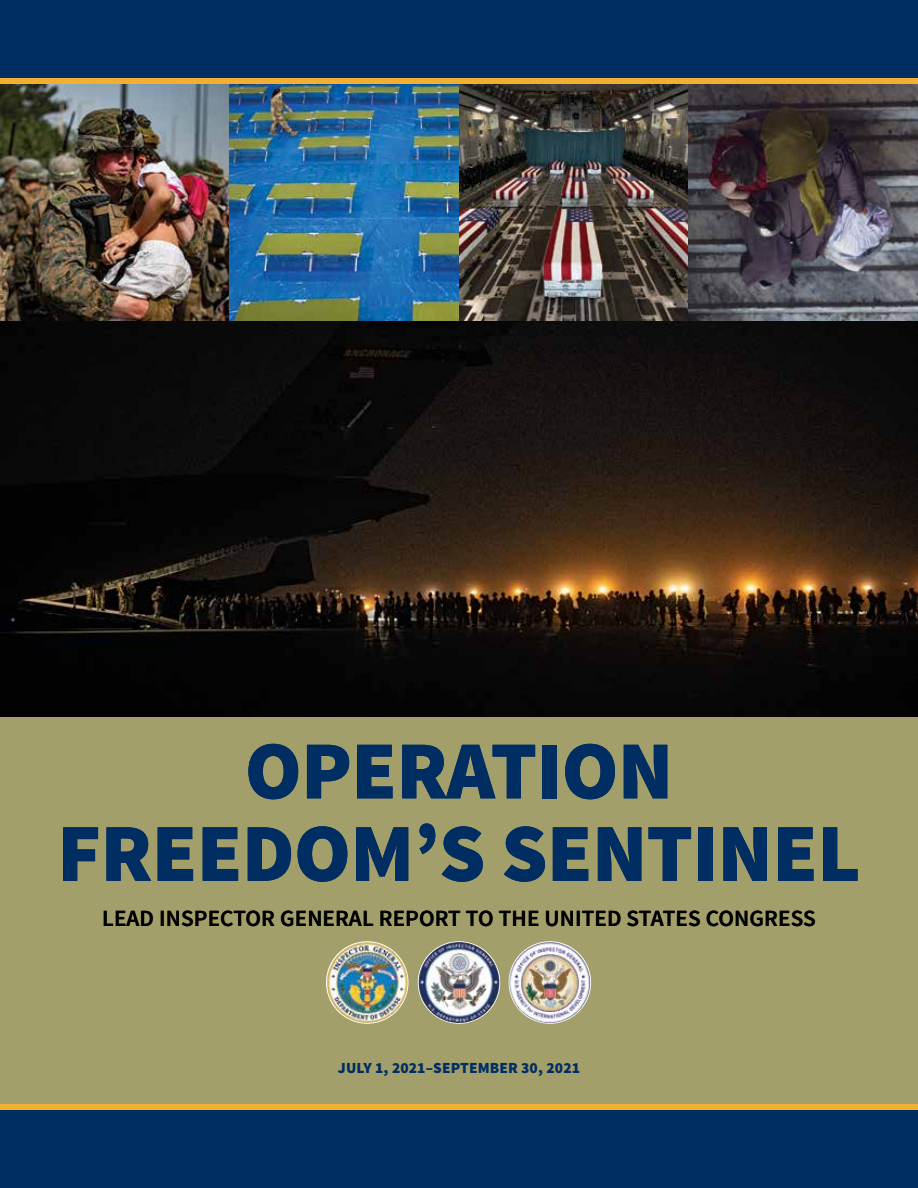
<style>
.page{position:relative;width:918px;height:1188px;background:#fff}
.page>*{position:absolute;margin:0;border:0;box-sizing:border-box;transform-origin:0 0}
.t1{font:900 82.5px/82.5px "Source Sans Pro";letter-spacing:-.01em;color:#002d62;text-align:center}
.t2{font:600 23.25px "Source Sans Pro";letter-spacing:.005em;color:#000}
.t3{font:900 15.45px "Source Sans Pro";letter-spacing:.005em;color:#002d62}
</style>
<div class="page">
<div style="left:0;top:711px;width:918px;height:396px;background:#a39f6a"></div>
<div style="left:0;top:1107px;width:918px;height:81px;background:#002d62"></div>
<svg style="left:509px;top:941px;width:82px;height:83px"></svg>
<svg style="left:326px;top:941px;width:82px;height:83px"></svg>
<div style="left:0;top:0;width:918px;height:81px;background:#002d62"></div>
<div style="left:0;top:1104px;width:918px;height:6px;background:#f1b031"></div>
<img style="left:0;top:84px;width:230px;height:237px">
<img style="left:0;top:321px;width:918px;height:396px">
<img style="left:459px;top:84px;width:229px;height:237px">
<img style="left:230px;top:84px;width:229px;height:237px">
<img style="left:688px;top:84px;width:230px;height:237px">
<img style="left:509px;top:942px;width:81px;height:81px;border-radius:40px">
<img style="left:418px;top:942px;width:82px;height:81px;border-radius:40px">
<img style="left:327px;top:942px;width:81px;height:81px;border-radius:40px">
<div style="left:0;top:78px;width:918px;height:6px;background:#f1b031"></div>
<h1 class="t1" style="left:57px;top:733px;width:805px">OPERATION<br>FREEDOM’S SENTINEL</h1>
<h1 class="t2" style="left:102px;top:904px;width:715px">LEAD INSPECTOR GENERAL REPORT TO THE UNITED STATES CONGRESS</h1>
<p class="t3" style="left:338px;top:1058px;width:244px">JULY 1, 2021–SEPTEMBER 30, 2021</p>
</div>
